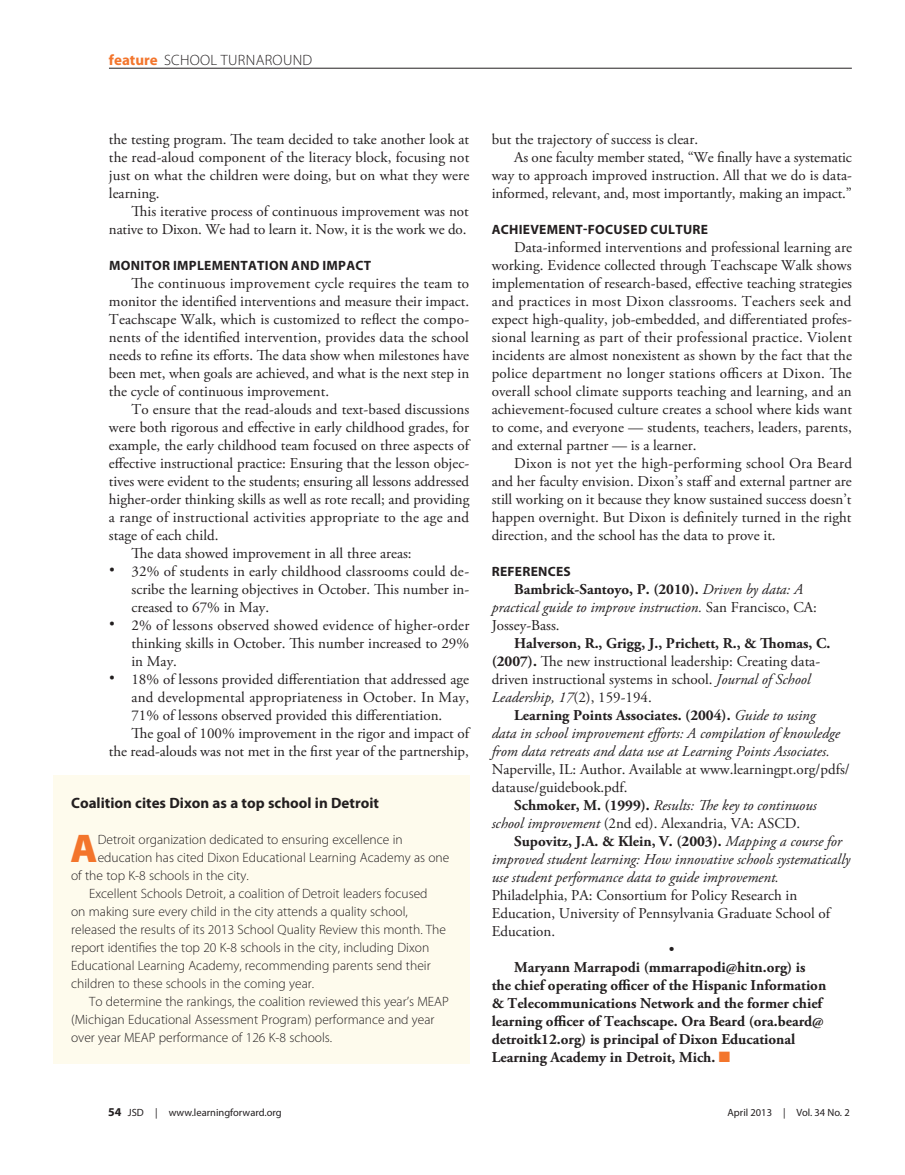
<style>
.page{position:relative;width:905px;height:1175px;background:#fff}
.page>*{position:absolute;margin:0;border:0;box-sizing:border-box;transform-origin:0 0}
.box{font:900 40.2px "Myriad Pro";color:#f3752c}
.body{font:15px/18px "Adobe Garamond Pro";color:#231f20;text-align:justify}
.body-2{font:italic 15px/18px "Adobe Garamond Pro";color:#231f20}
.body-3{font:700 15px/18px "Adobe Garamond Pro";color:#231f20}
.box-2{font:700 15px "Myriad Pro";color:#231f20}
.toppers{font:300 15px "Myriad Pro";letter-spacing:.02em;color:#231f20}
.box-3{font:300 13.5px/18px "Myriad Pro";color:#231f20}
.subhead{font:700 13.5px "Myriad Pro";letter-spacing:.02em;color:#231f20}
.body-4{font:700 13.5px "Myriad Pro";letter-spacing:.02em;color:#231f20}
.t1{font:10.5px "Myriad Pro";color:#231f20}
.s1{font-weight:700;color:#f3752c}
.s2{font-family:"Helvetica";font-size:18px}
.s3{font-weight:700;font-style:normal}
.s4{font-style:normal}
.s5{font-weight:700}
.s6{font-style:italic}
.s7{color:#f3752c}
.s8{font-weight:700;font-size:12px}
</style>
<div class="page">
<div style="left:53px;top:775px;width:416px;height:288px;background:#fefbed"></div>
<hr style="left:109px;top:68px;width:742px;height:1px;background:#231f20">
<p class="toppers" style="left:109px;top:52px;width:205px"><span class="s1">feature</span> SCHOOL TURNAROUND</p>
<p class="body" style="left:109px;top:131px;width:362px">the testing program. The team decided to take another look at the read-aloud component of the literacy block, focusing not just on what the children were doing, but on what they were learning.</p>
<p class="body" style="left:109px;top:203px;width:361px;text-align:right">This iterative process of continuous improvement was not native to Dixon. We had to learn it. Now, it is the work we do.</p>
<p class="subhead" style="left:109px;top:258px;width:263px">MONITOR IMPLEMENTATION AND IMPACT</p>
<p class="body" style="left:109px;top:275px;width:362px;text-indent:22px">The continuous improvement cycle requires the team to monitor the identified interventions and measure their impact.<br>Teachscape Walk, which is customized to reflect the compo&shy;nents of the identified intervention, provides data the school needs to refine its efforts. The data show when milestones have been met, when goals are achieved, and what is the next step in the cycle of continuous improvement.</p>
<p class="body" style="left:109px;top:401px;width:362px;text-indent:22px">To ensure that the read-alouds and text-based discussions were both rigorous and effective in early childhood grades, for example, the early childhood team focused on three aspects of effective instructional practice: Ensuring that the lesson objec&shy;tives were evident to the students; ensuring all lessons addressed higher-order thinking skills as well as rote recall; and providing a range of instructional activities appropriate to the age and stage of each child.</p>
<p class="body" style="left:131px;top:545px;width:282px">The data showed improvement in all three areas:</p>
<p class="body" style="left:131px;top:563px;width:339px;text-indent:-22px"><span class="s2">•</span> 32% of students in early childhood classrooms could de&shy;scribe the learning objectives in October. This number in&shy;creased to 67% in May.</p>
<p class="body" style="left:131px;top:617px;width:339px;text-indent:-22px"><span class="s2">•</span> 2% of lessons observed showed evidence of higher-order thinking skills in October. This number increased to 29% in May.</p>
<p class="body" style="left:131px;top:671px;width:339px;text-indent:-22px"><span class="s2">•</span> 18% of lessons provided differentiation that addressed age and developmental appropriateness in October. In May, 71% of lessons observed provided this differentiation.</p>
<p class="body" style="left:109px;top:725px;width:361px;text-align:right">The goal of 100% improvement in the rigor and impact of<br>the read-alouds was not met in the first year of the partnership,</p>
<p class="box-2" style="left:71px;top:795px;width:309px">Coalition cites Dixon as a top school in Detroit</p>
<p class="box" style="left:71px;top:826px;width:29px">A</p>
<p class="box-3" style="left:98px;top:831px;width:306px">Detroit organization dedicated to ensuring excellence in</p>
<p class="box-3" style="left:98px;top:849px;width:353px">education has cited Dixon Educational Learning Academy as one</p>
<p class="box-3" style="left:71px;top:867px;width:179px">of the top K-8 schools in the city.</p>
<p class="box-3" style="left:71px;top:885px;width:376px;text-indent:18px">Excellent Schools Detroit, a coalition of Detroit leaders focused<br>on making sure every child in the city attends a quality school, released the results of its 2013 School Quality Review this month. The report identifies the top 20 K-8 schools in the city, including Dixon Educational Learning Academy, recommending parents send their children to these schools in the coming year.</p>
<p class="box-3" style="left:71px;top:993px;width:379px;text-indent:18px">To determine the rankings, the coalition reviewed this year’s MEAP (Michigan Educational Assessment Program) performance and year over year MEAP performance of 126 K-8 schools.</p>
<p class="body" style="left:491px;top:131px;width:208px">but the trajectory of success is clear.</p>
<p class="body" style="left:491px;top:149px;width:362px;text-indent:22px">As one faculty member stated, “We finally have a systematic way to approach improved instruction. All that we do is data&shy;informed, relevant, and, most importantly, making an impact.”</p>
<p class="subhead" style="left:492px;top:222px;width:218px">ACHIEVEMENT-FOCUSED CULTURE</p>
<p class="body" style="left:491px;top:239px;width:362px;text-indent:22px">Data-informed interventions and professional learning are working. Evidence collected through Teachscape Walk shows implementation of research-based, effective teaching strategies and practices in most Dixon classrooms. Teachers seek and expect high-quality, job-embedded, and differentiated profes&shy;sional learning as part of their professional practice. Violent incidents are almost nonexistent as shown by the fact that the police department no longer stations officers at Dixon. The overall school climate supports teaching and learning, and an achievement-focused culture creates a school where kids want to come, and everyone — students, teachers, leaders, parents, and external partner — is a learner.</p>
<p class="body" style="left:491px;top:455px;width:362px;text-indent:22px">Dixon is not yet the high-performing school Ora Beard and her faculty envision. Dixon’s staff and external partner are still working on it because they know sustained success doesn’t happen overnight. But Dixon is definitely turned in the right direction, and the school has the data to prove it.</p>
<p class="body-4" style="left:492px;top:564px;width:81px">REFERENCES</p>
<p class="body-2" style="left:491px;top:581px;width:327px;text-indent:22px"><span class="s3">Bambrick-Santoyo, P. (2010).</span> Driven by data: A practical guide to improve instruction. <span class="s4">San Francisco, CA:<br>Jossey-Bass.</span></p>
<p class="body" style="left:491px;top:635px;width:340px;text-align:left;text-indent:22px"><span class="s5">Halverson, R., Grigg, J., Prichett, R., &amp; Thomas, C. (2007).</span> The new instructional leadership: Creating data&shy;driven instructional systems in school. <span class="s6">Journal of School Leadership, 17</span>(2), 159-194.</p>
<p class="body-2" style="left:491px;top:707px;width:359px;text-indent:22px"><span class="s3">Learning Points Associates. (2004).</span> Guide to using<br>data in school improvement efforts: A compilation of knowledge from data retreats and data use at Learning Points Associates.<br><span class="s4">Naperville, IL: Author. Available at www.learningpt.org/pdfs/ datause/guidebook.pdf.</span></p>
<p class="body-2" style="left:491px;top:797px;width:326px;text-indent:22px"><span class="s3">Schmoker, M. (1999).</span> Results: The key to continuous school improvement <span class="s4">(2nd ed). Alexandria, VA: ASCD.</span></p>
<p class="body-2" style="left:491px;top:833px;width:360px;text-indent:22px"><span class="s3">Supovitz, J.A. &amp; Klein, V. (2003).</span> Mapping a course for improved student learning: How innovative schools systematically use student performance data to guide improvement.<br><span class="s4">Philadelphia, PA: Consortium for Policy Research in Education, University of Pennsylvania Graduate School of Education.</span></p>
<p class="body" style="left:668px;top:941px;width:7px">•</p>
<p class="body-3" style="left:491px;top:959px;width:336px;text-indent:22px">Maryann Marrapodi (mmarrapodi@hitn.org) is the chief operating officer of the Hispanic Information &amp; Telecommunications Network and the former chief learning officer of Teachscape. Ora Beard (ora.beard@ detroitk12.org) is principal of Dixon Educational Learning Academy in Detroit, Mich. <span class="s7">■</span></p>
<p class="t1" style="left:108px;top:1107px;width:175px"><span class="s8">54</span> JSD | www.learningforward.org</p>
<p class="t1" style="left:727px;top:1107px;width:124px">April 2013 | Vol. 34 No. 2</p>
</div>
